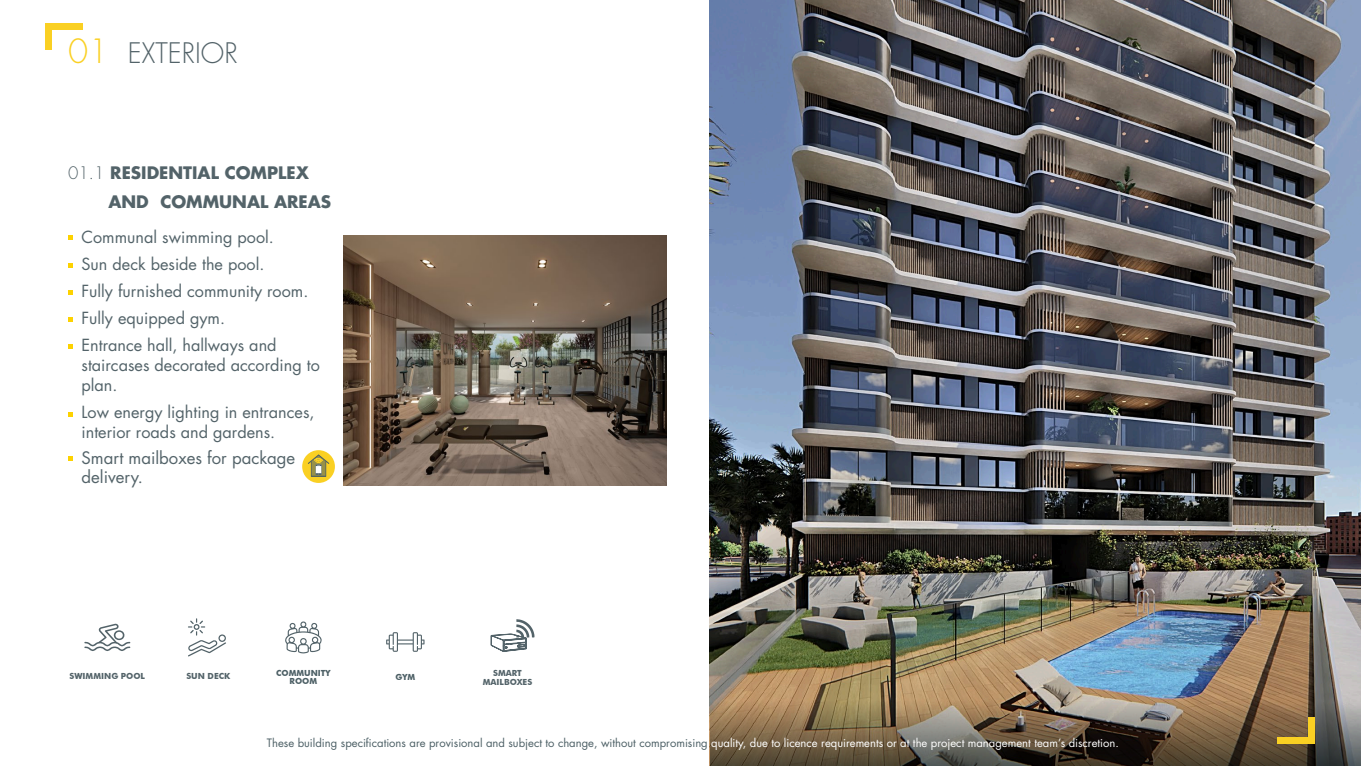
<style>
.page{position:relative;width:1361px;height:766px;background:#fff}
.page>*{position:absolute;margin:0;border:0;box-sizing:border-box;transform-origin:0 0}
.t1{font:300 27.5px "Futura Std";color:#536369}
.t2{font:700 16.75px/28.4px "Futura Std";color:#536369}
.t3{font:16.75px/18.8px "Futura Std";color:#536369}
.t4{font:16.25px/27.1px "Futura Std";color:#536369}
.t5{font:11.25px "Futura Std";color:#4c5f65}
.t6{font:700 8.38px/8.4px "Futura BT";color:#536369;text-align:center}
.t7{font:700 8.38px/8.4px "Futura BT";color:#4c5f65;text-align:center}
.s1{font-size:32.5px;color:#fad023}
.s2{font-weight:300}
.s3{color:#fff}
</style>
<div class="page">
<svg style="left:84px;top:623px;width:46px;height:28px"></svg>
<img style="left:710px;top:0;width:651px;height:700px">
<div style="left:46px;top:23px;width:37px;height:6px;background:#fad023"></div>
<div style="left:46px;top:23px;width:6px;height:27px;background:#fad023"></div>
<svg style="left:491px;top:619px;width:43px;height:32px"></svg>
<svg style="left:386px;top:632px;width:38px;height:19px"></svg>
<svg style="left:188px;top:618px;width:38px;height:38px"></svg>
<div style="left:302px;top:450px;width:33px;height:33px;background:#fad023;border-radius:50%"></div>
<svg style="left:308px;top:454px;width:21px;height:23px"></svg>
<svg style="left:68px;top:235px;width:5px;height:5px"></svg>
<svg style="left:68px;top:263px;width:5px;height:4px"></svg>
<svg style="left:68px;top:290px;width:5px;height:5px"></svg>
<svg style="left:68px;top:317px;width:5px;height:5px"></svg>
<svg style="left:68px;top:412px;width:5px;height:4px"></svg>
<svg style="left:68px;top:456px;width:5px;height:5px"></svg>
<svg style="left:68px;top:344px;width:5px;height:5px"></svg>
<img style="left:710px;top:700px;width:651px;height:65px">
<div style="left:1277px;top:737px;width:38px;height:6px;background:#fad023"></div>
<div style="left:1308px;top:717px;width:7px;height:26px;background:#fad023"></div>
<svg style="left:285px;top:621px;width:37px;height:32px"></svg>
<img style="left:344px;top:236px;width:322px;height:249px">
<h1 class="t1" style="left:68px;top:36px;width:171px"><span class="s1">01</span> EXTERIOR</h1>
<p class="t2" style="left:108px;top:158px;width:224px;text-indent:-40px"><span class="s2">01.1</span> RESIDENTIAL COMPLEX<br>AND COMMUNAL AREAS</p>
<p class="t4" style="left:82px;top:223px;width:228px">Communal swimming pool.<br>Sun deck beside the pool.<br>Fully furnished community room.<br>Fully equipped gym.<br>Entrance hall, hallways and</p>
<p class="t4" style="left:82px;top:355px;width:240px;line-height:20px">staircases decorated according to plan.</p>
<p class="t4" style="left:82px;top:402px;width:234px;line-height:20px">Low energy lighting in entrances, interior roads and gardens.</p>
<p class="t3" style="left:82px;top:448px;width:215px">Smart mailboxes for package delivery.</p>
<p class="t6" style="left:70px;top:671px;width:77px">SWIMMING POOL</p>
<p class="t7" style="left:276px;top:668px;width:56px">COMMUNITY<br>ROOM</p>
<p class="t6" style="left:186px;top:672px;width:45px">SUN DECK</p>
<p class="t7" style="left:395px;top:672px;width:21px">GYM</p>
<p class="t6" style="left:483px;top:668px;width:51px">SMART<br>MAILBOXES</p>
<p class="t5" style="left:267px;top:735px;width:853px">These building specifications are provisional and subject to change, without compromising <span class="s3">quality, due to licence requirements or at the project management team’s discretion.</span></p>
</div>
